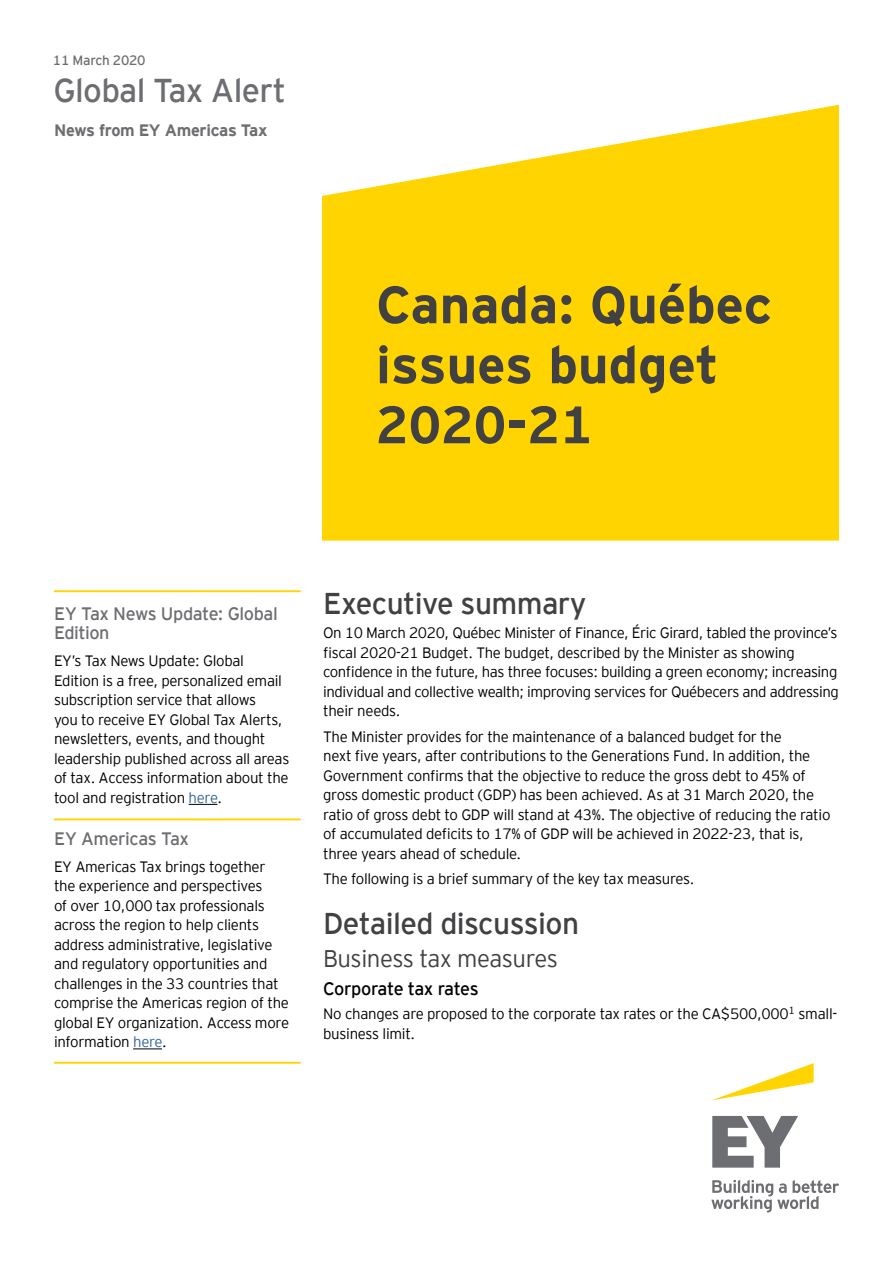
<style>
.page{position:relative;width:893px;height:1263px;background:#fff}
.page>*{position:absolute;margin:0;border:0;box-sizing:border-box;transform-origin:0 0}
.t1{font:700 52.5px/60px "EY Interstate";color:#414042}
.t2{font:33px "EY Interstate";letter-spacing:-.02em;color:#6d6e71}
.t3{font:30px "EY Interstate";letter-spacing:-.02em;color:#414042}
.t4{font:300 24px "EY Interstate";letter-spacing:-.02em;color:#414042}
.t5{font:18px/19.5px "EY Interstate";letter-spacing:-.025em;color:#6d6e71}
.t6{font:18px "EY Interstate";letter-spacing:-.025em;color:#000}
.t7{font:700 16.5px "EY Interstate";letter-spacing:-.02em;color:#6d6e71}
.t8{font:300 15px/19.5px "EY Interstate";letter-spacing:-.02em;color:#000}
.t9{font:13.5px "EY Interstate";letter-spacing:-.02em;color:#6d6e71}
.s1{color:#369}
</style>
<div class="page">
<svg style="left:322px;top:105px;width:517px;height:436px;background:#ffd81a"></svg>
<svg style="left:189px;top:804px;width:28px;height:1px"></svg>
<svg style="left:133px;top:1049px;width:29px;height:1px"></svg>
<hr style="left:54px;top:590px;width:247px;height:2px;background:#ffd400">
<hr style="left:54px;top:1062px;width:247px;height:2px;background:#ffd400">
<hr style="left:54px;top:818px;width:247px;height:2px;background:#ffd400">
<svg style="left:713px;top:1063px;width:101px;height:37px"></svg>
<svg style="left:711px;top:1116px;width:128px;height:96px"></svg>
<p class="t9" style="left:53px;top:50px;width:94px">11 March 2020</p>
<h2 class="t2" style="left:53px;top:67px;width:234px">Global Tax Alert</h2>
<p class="t7" style="left:54px;top:118px;width:215px">News from EY Americas Tax</p>
<h1 class="t1" style="left:376px;top:271px;width:397px">Canada: Québec issues budget<br>2020-21</h1>
<p class="t5" style="left:54px;top:602px;width:225px">EY Tax News Update: Global<br>Edition</p>
<p class="t8" style="left:54px;top:650px;width:237px">EY’s Tax News Update: Global Edition is a free, personalized email subscription service that allows<br>you to receive EY Global Tax Alerts, newsletters, events, and thought leadership published across all areas of tax. Access information about the tool and registration <span class="s1">here</span>.</p>
<p class="t5" style="left:54px;top:827px;width:136px">EY Americas Tax</p>
<p class="t8" style="left:54px;top:855px;width:237px">EY Americas Tax brings together the experience and perspectives<br>of over 10,000 tax professionals across the region to help clients address administrative, legislative and regulatory opportunities and challenges in the 33 countries that comprise the Americas region of the global EY organization. Access more information <span class="s1">here</span>.</p>
<h3 class="t3" style="left:323px;top:582px;width:265px">Executive summary</h3>
<p class="t8" style="left:323px;top:622px;width:517px">On 10 March 2020, Québec Minister of Finance, Éric Girard, tabled the province’s fiscal 2020-21 Budget. The budget, described by the Minister as showing confidence in the future, has three focuses: building a green economy; increasing individual and collective wealth; improving services for Québecers and addressing their needs.</p>
<p class="t8" style="left:323px;top:726px;width:509px">The Minister provides for the maintenance of a balanced budget for the<br>next five years, after contributions to the Generations Fund. In addition, the Government confirms that the objective to reduce the gross debt to 45% of gross domestic product (GDP) has been achieved. As at 31 March 2020, the ratio of gross debt to GDP will stand at 43%. The objective of reducing the ratio of accumulated deficits to 17% of GDP will be achieved in 2022-23, that is, three years ahead of schedule.</p>
<p class="t8" style="left:323px;top:868px;width:373px">The following is a brief summary of the key tax measures.</p>
<h3 class="t3" style="left:323px;top:902px;width:257px">Detailed discussion</h3>
<h3 class="t4" style="left:323px;top:941px;width:236px">Business tax measures</h3>
<p class="t6" style="left:323px;top:976px;width:157px">Corporate tax rates</p>
<p class="t8" style="left:323px;top:1002px;width:516px;line-height:20.2px">No changes are proposed to the corporate tax rates or the CA$500,000<sup>1</sup> small&shy;business limit.</p>
</div>
